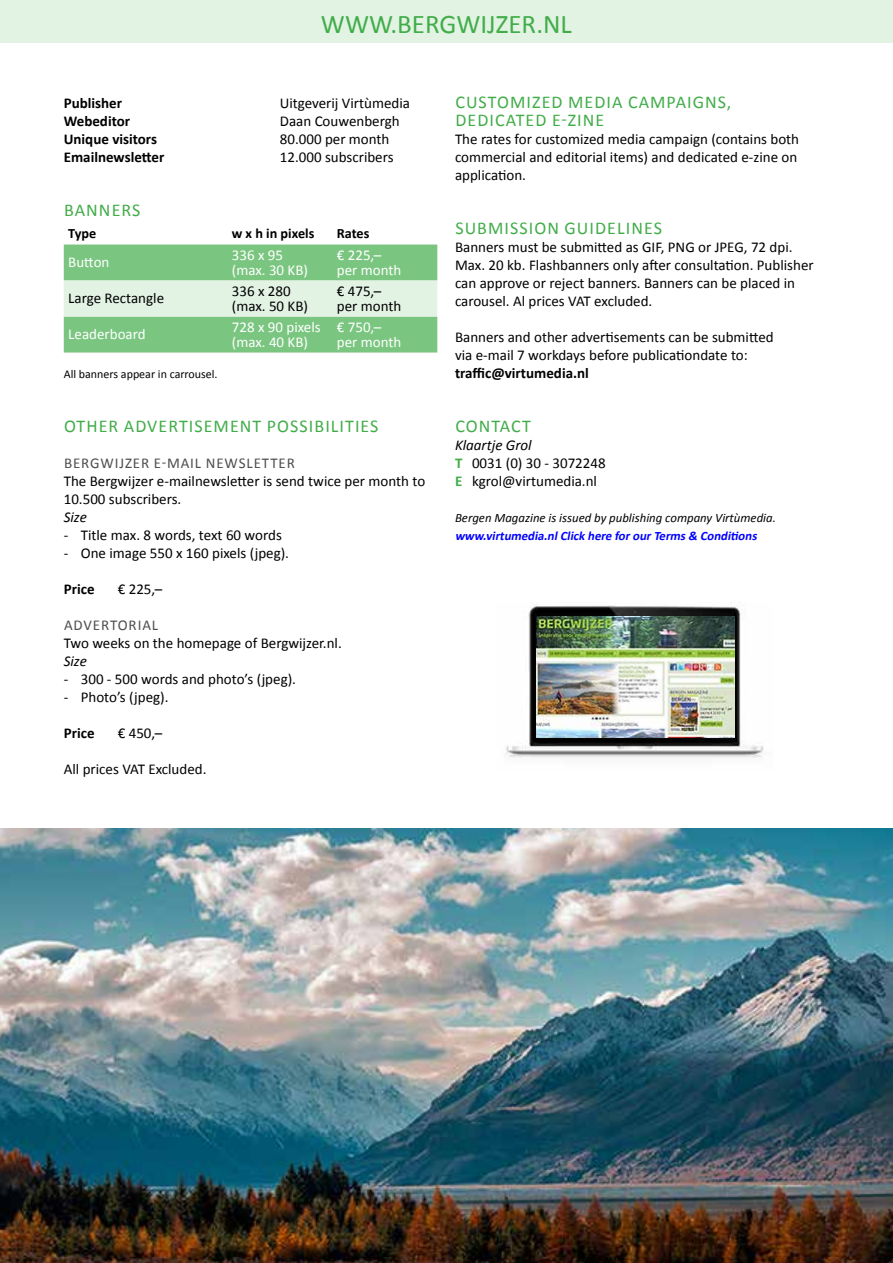
<style>
.page{position:relative;width:893px;height:1263px;background:#fff}
.page>*{position:absolute;margin:0;border:0;box-sizing:border-box;transform-origin:0 0}
.t1{font:27px "Calibri";color:#41ad49}
.t2{font:18px/18px "Calibri";letter-spacing:.06em;color:#41ad49}
.t3{font:15px/18px "Calibri";color:#000}
.t4{font:15px/15px "Calibri";color:#fff}
.t5{font:700 15px "Calibri";color:#000}
.t6{font:15px "Calibri";letter-spacing:.06em;color:#4d4d4d}
.t7{font:italic 15px "Calibri";color:#000}
.t8{font:700 14.25px "Calibri";color:#000}
.t9{font:italic 12.75px "Calibri";color:#000}
.t10{font:italic 700 12.75px "Calibri";color:#00f}
.t11{font:12px "Calibri";color:#000}
.s1{font-style:italic}
.s2{font-weight:700;color:#41ad49}
</style>
<div class="page">
<div style="left:0;top:0;width:893px;height:43px;background:#e2f3e4"></div>
<img style="left:0;top:828px;width:893px;height:435px">
<svg style="left:64px;top:244px;width:373px;height:108px;background:#9dd5a2"></svg>
<img style="left:505px;top:604px;width:259px;height:154px">
<img style="left:537px;top:617px;width:197px;height:120px">
<h1 class="t1" style="left:321px;top:7px;width:252px">WWW.BERGWIJZER.NL</h1>
<p class="t5" style="left:64px;top:93px;width:60px">Publisher</p>
<p class="t3" style="left:280px;top:94px;width:132px">Uitgeverij Virtùmedia</p>
<p class="t5" style="left:64px;top:111px;width:68px">Webeditor</p>
<p class="t3" style="left:280px;top:112px;width:121px">Daan Couwenbergh</p>
<p class="t5" style="left:64px;top:129px;width:95px">Unique visitors</p>
<p class="t3" style="left:280px;top:130px;width:111px">80.000 per month</p>
<p class="t5" style="left:64px;top:147px;width:102px">Emailnewsletter</p>
<p class="t3" style="left:280px;top:148px;width:115px">12.000 subscribers</p>
<p class="t2" style="left:64px;top:201px;width:78px">BANNERS</p>
<p class="t8" style="left:68px;top:224px;width:30px">Type</p>
<p class="t8" style="left:232px;top:224px;width:84px">w x h in pixels</p>
<p class="t8" style="left:337px;top:224px;width:34px">Rates</p>
<p class="t4" style="left:68px;top:255px;width:43px">Button</p>
<p class="t4" style="left:232px;top:247px;width:78px">336 x 95 (max. 30 KB)</p>
<p class="t4" style="left:337px;top:247px;width:66px">€ 225,– per month</p>
<p class="t3" style="left:68px;top:289px;width:97px">Large Rectangle</p>
<p class="t3" style="left:232px;top:283px;width:78px;line-height:15px">336 x 280 (max. 50 KB)</p>
<p class="t3" style="left:337px;top:283px;width:66px;line-height:15px">€ 475,– per month</p>
<p class="t4" style="left:68px;top:327px;width:79px">Leaderboard</p>
<p class="t4" style="left:232px;top:319px;width:90px">728 x 90 pixels (max. 40 KB)</p>
<p class="t4" style="left:337px;top:319px;width:66px">€ 750,– per month</p>
<p class="t11" style="left:64px;top:366px;width:155px">All banners appear in carrousel.</p>
<p class="t2" style="left:64px;top:417px;width:316px">OTHER ADVERTISEMENT POSSIBILITIES</p>
<p class="t6" style="left:64px;top:454px;width:232px">BERGWIJZER E-MAIL NEWSLETTER</p>
<p class="t3" style="left:64px;top:472px;width:363px">The Bergwijzer e-mailnewsletter is send twice per month to<br>10.500 subscribers.</p>
<p class="t7" style="left:64px;top:507px;width:25px">Size</p>
<p class="t3" style="left:64px;top:526px;width:220px">- Title max. 8 words, text 60 words</p>
<p class="t3" style="left:64px;top:544px;width:227px">- One image 550 x 160 pixels (jpeg).</p>
<p class="t5" style="left:64px;top:579px;width:32px">Price</p>
<p class="t3" style="left:118px;top:580px;width:46px">€ 225,–</p>
<p class="t6" style="left:64px;top:616px;width:96px">ADVERTORIAL</p>
<p class="t3" style="left:64px;top:634px;width:280px">Two weeks on the homepage of Bergwijzer.nl.</p>
<p class="t7" style="left:64px;top:651px;width:25px">Size</p>
<p class="t3" style="left:64px;top:670px;width:234px">- 300 - 500 words and photo’s (jpeg).</p>
<p class="t3" style="left:64px;top:688px;width:106px">- Photo’s (jpeg).</p>
<p class="t5" style="left:64px;top:723px;width:32px">Price</p>
<p class="t3" style="left:118px;top:724px;width:46px">€ 450,–</p>
<p class="t3" style="left:64px;top:760px;width:144px">All prices VAT Excluded.</p>
<p class="t2" style="left:455px;top:93px;width:277px">CUSTOMIZED MEDIA CAMPAIGNS,<br>DEDICATED E-ZINE</p>
<p class="t3" style="left:455px;top:130px;width:346px;text-align:justify">The rates for customized media campaign (contains both commercial and editorial items) and dedicated e-zine on application.</p>
<p class="t2" style="left:455px;top:219px;width:208px">SUBMISSION GUIDELINES</p>
<p class="t3" style="left:455px;top:238px;width:360px">Banners must be submitted as GIF, PNG or JPEG, 72 dpi.<br>Max. 20 kb. Flashbanners only after consultation. Publisher can approve or reject banners. Banners can be placed in carousel. Al prices VAT excluded.</p>
<p class="t3" style="left:455px;top:328px;width:320px">Banners and other advertisements can be submitted via e-mail 7 workdays before publicationdate to:</p>
<p class="t5" style="left:455px;top:363px;width:135px">traffic@virtumedia.nl</p>
<p class="t2" style="left:455px;top:417px;width:77px">CONTACT</p>
<p class="t3" style="left:455px;top:436px;width:152px"><span class="s1">Klaartje Grol<br></span><span class="s2">T</span> 0031 (0) 30 - 3072248<br><span class="s2">E</span> kgrol@virtumedia.nl</p>
<p class="t9" style="left:455px;top:509px;width:322px">Bergen Magazine is issued by publishing company Virtùmedia.</p>
<p class="t10" style="left:455px;top:528px;width:306px">www.virtumedia.nlClick here forourTerms&amp; Conditions</p>
</div>
